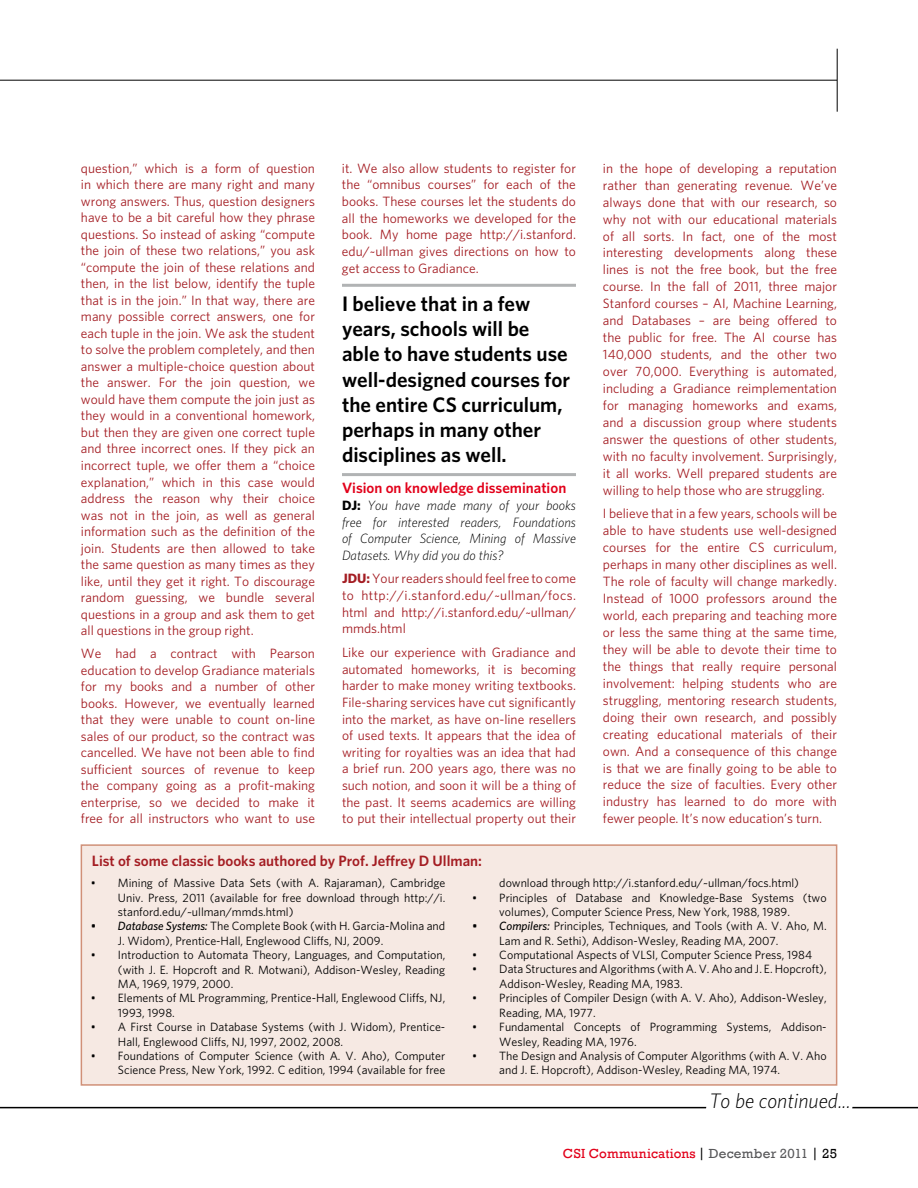
<style>
.page{position:relative;width:918px;height:1188px;background:#fff}
.page>*{position:absolute;margin:0;border:0;box-sizing:border-box;transform-origin:0 0}
.t1{font:600 21px/25.2px "Whitney";color:#000}
.t2{font:italic 300 21px "Whitney";color:#000}
.t3{font:600 15px "Whitney";color:#a41d23}
.t4{font:600 15px "Whitney";color:#e2001a}
.t5{font:13.5px/16.5px "Whitney";color:#a41d23;text-align:justify}
.t6{font:italic 300 13.5px/16.6px "Whitney";color:#000;text-align:justify}
.t7{font:13.5px "Rockwell";letter-spacing:.015em;color:#e2001a}
.t8{font:12px/14.4px "Whitney";color:#000}
.s1{font-weight:700;font-style:normal}
.s2{font-weight:700}
.s3{font-weight:500;font-style:italic}
.s4{color:#000}
.s5{color:#58585a}
</style>
<div class="page">
<hr style="left:342px;top:284px;width:234px;height:3px;background:#b1b3b4">
<hr style="left:342px;top:473px;width:234px;height:3px;background:#b1b3b4">
<hr style="left:852px;top:1107px;width:66px;height:1px;background:#000">
<hr style="left:0;top:1107px;width:706px;height:1px;background:#000">
<hr style="left:0;top:80px;width:837px;height:1px;background:#000">
<hr style="left:837px;top:49px;width:1px;height:63px;background:#000">
<div style="left:81px;top:844px;width:756px;height:242px;background:#f6e9e3;border:2px solid #d09078"></div>
<p class="t5" style="left:81px;top:160px;width:236px">question,” which is a form of question in which there are many right and many wrong answers. Thus, question designers have to be a bit careful how they phrase questions. So instead of asking “compute the join of these two relations,” you ask “compute the join of these relations and then, in the list below, identify the tuple that is in the join.” In that way, there are many possible correct answers, one for each tuple in the join. We ask the student to solve the problem completely, and then answer a multiple-choice question about the answer. For the join question, we would have them compute the join just as they would in a conventional homework, but then they are given one correct tuple and three incorrect ones. If they pick an incorrect tuple, we offer them a “choice explanation,” which in this case would address the reason why their choice was not in the join, as well as general information such as the definition of the join. Students are then allowed to take the same question as many times as they like, until they get it right. To discourage random guessing, we bundle several questions in a group and ask them to get all questions in the group right.</p>
<p class="t5" style="left:81px;top:645px;width:236px">We had a contract with Pearson education to develop Gradiance materials for my books and a number of other books. However, we eventually learned that they were unable to count on-line sales of our product, so the contract was cancelled. We have not been able to find sufficient sources of revenue to keep the company going as a profit-making enterprise, so we decided to make it free for all instructors who want to use</p>
<p class="t5" style="left:342px;top:159px;width:236px">it. We also allow students to register for the “omnibus courses” for each of the books. These courses let the students do all the homeworks we developed for the book. My home page http://i.stanford. edu/~ullman gives directions on how to get access to Gradiance.</p>
<h1 class="t1" style="left:342px;top:291px;width:230px">I believe that in a few years, schools will be able to have students use well-designed courses for the entire CS curriculum, perhaps in many other disciplines as well.</h1>
<p class="t4" style="left:342px;top:479px;width:226px">Vision on knowledge dissemination</p>
<p class="t6" style="left:342px;top:497px;width:236px"><span class="s1">DJ:</span> You have made many of your books free for interested readers, Foundations of Computer Science, Mining of Massive Datasets. Why did you do this?</p>
<p class="t5" style="left:342px;top:570px;width:236px"><span class="s2">JDU:</span> Your readers should feel free to come to http://i.stanford.edu/~ullman/focs. html and http://i.stanford.edu/~ullman/ mmds.html</p>
<p class="t5" style="left:342px;top:644px;width:236px">Like our experience with Gradiance and automated homeworks, it is becoming harder to make money writing textbooks.<br>File-sharing services have cut significantly into the market, as have on-line resellers of used texts. It appears that the idea of writing for royalties was an idea that had a brief run. 200 years ago, there was no such notion, and soon it will be a thing of the past. It seems academics are willing to put their intellectual property out their</p>
<p class="t3" style="left:92px;top:851px;width:392px">List of some classic books authored by Prof. Jeffrey D Ullman:</p>
<p class="t5" style="left:603px;top:159px;width:236px;line-height:17px">in the hope of developing a reputation rather than generating revenue. We’ve always done that with our research, so why not with our educational materials of all sorts. In fact, one of the most interesting developments along these lines is not the free book, but the free course. In the fall of 2011, three major Stanford courses – AI, Machine Learning, and Databases – are being offered to the public for free. The AI course has 140,000 students, and the other two over 70,000. Everything is automated, including a Gradiance reimplementation for managing homeworks and exams, and a discussion group where students answer the questions of other students, with no faculty involvement. Surprisingly, it all works. Well prepared students are willing to help those who are struggling.</p>
<p class="t5" style="left:603px;top:505px;width:236px;line-height:17px">I believe that in a few years, schools will be able to have students use well-designed courses for the entire CS curriculum, perhaps in many other disciplines as well.<br>The role of faculty will change markedly.<br>Instead of 1000 professors around the world, each preparing and teaching more or less the same thing at the same time, they will be able to devote their time to the things that really require personal involvement: helping students who are struggling, mentoring research students, doing their own research, and possibly creating educational materials of their own. And a consequence of this change is that we are finally going to be able to reduce the size of faculties. Every other industry has learned to do more with fewer people. It’s now education’s turn.</p>
<p class="t8" style="left:118px;top:875px;width:329px;text-align:justify;text-indent:-27px">• Mining of Massive Data Sets (with A. Rajaraman), Cambridge Univ. Press, 2011 (available for free download through http://i. stanford.edu/~ullman/mmds.html)</p>
<p class="t8" style="left:118px;top:919px;width:329px;text-indent:-27px"><span class="s3">• Database Systems:</span> The Complete Book (with H. Garcia-Molina and<br>J. Widom), Prentice-Hall, Englewood Cliffs, NJ, 2009.</p>
<p class="t8" style="left:118px;top:947px;width:329px;text-align:justify;text-indent:-27px">• Introduction to Automata Theory, Languages, and Computation, (with J. E. Hopcroft and R. Motwani), Addison-Wesley, Reading MA, 1969, 1979, 2000.</p>
<p class="t8" style="left:118px;top:991px;width:329px;text-indent:-27px">• Elements of ML Programming, Prentice-Hall, Englewood Cliffs, NJ,<br>1993, 1998.</p>
<p class="t8" style="left:118px;top:1019px;width:329px;text-indent:-27px">• A First Course in Database Systems (with J. Widom), Prentice-<br>Hall, Englewood Cliffs, NJ, 1997, 2002, 2008.</p>
<p class="t8" style="left:91px;top:1048px;width:356px;text-align:right">• Foundations of Computer Science (with A. V. Aho), Computer<br>Science Press, New York, 1992. C edition, 1994 (available for free</p>
<p class="t8" style="left:499px;top:875px;width:301px">download through http://i.stanford.edu/~ullman/focs.html)</p>
<p class="t8" style="left:499px;top:890px;width:329px;text-indent:-27px">• Principles of Database and Knowledge-Base Systems (two volumes), Computer Science Press, New York, 1988, 1989.</p>
<p class="t8" style="left:499px;top:919px;width:329px;text-indent:-27px"><span class="s3">• Compilers:</span> Principles, Techniques, and Tools (with A. V. Aho, M.<br>Lam and R. Sethi), Addison-Wesley, Reading MA, 2007.</p>
<p class="t8" style="left:472px;top:947px;width:341px">• Computational Aspects of VLSI, Computer Science Press, 1984</p>
<p class="t8" style="left:499px;top:962px;width:329px;text-indent:-27px">• Data Structures and Algorithms (with A. V. Aho and J. E. Hopcroft),<br>Addison-Wesley, Reading MA, 1983.</p>
<p class="t8" style="left:499px;top:991px;width:329px;text-indent:-27px">• Principles of Compiler Design (with A. V. Aho), Addison-Wesley,<br>Reading, MA, 1977.</p>
<p class="t8" style="left:499px;top:1019px;width:329px;text-indent:-27px">• Fundamental Concepts of Programming Systems, Addison-<br>Wesley, Reading MA, 1976.</p>
<p class="t8" style="left:499px;top:1048px;width:329px;text-indent:-27px">• The Design and Analysis of Computer Algorithms (with A. V. Aho and J. E. Hopcroft), Addison-Wesley, Reading MA, 1974.</p>
<h1 class="t2" style="left:710px;top:1089px;width:143px">To be continued...</h1>
<p class="t7" style="left:563px;top:1146px;width:276px">CSI Communications <span class="s4">|</span> <span class="s5">December 2011</span> <span class="s4">| 25</span></p>
</div>
